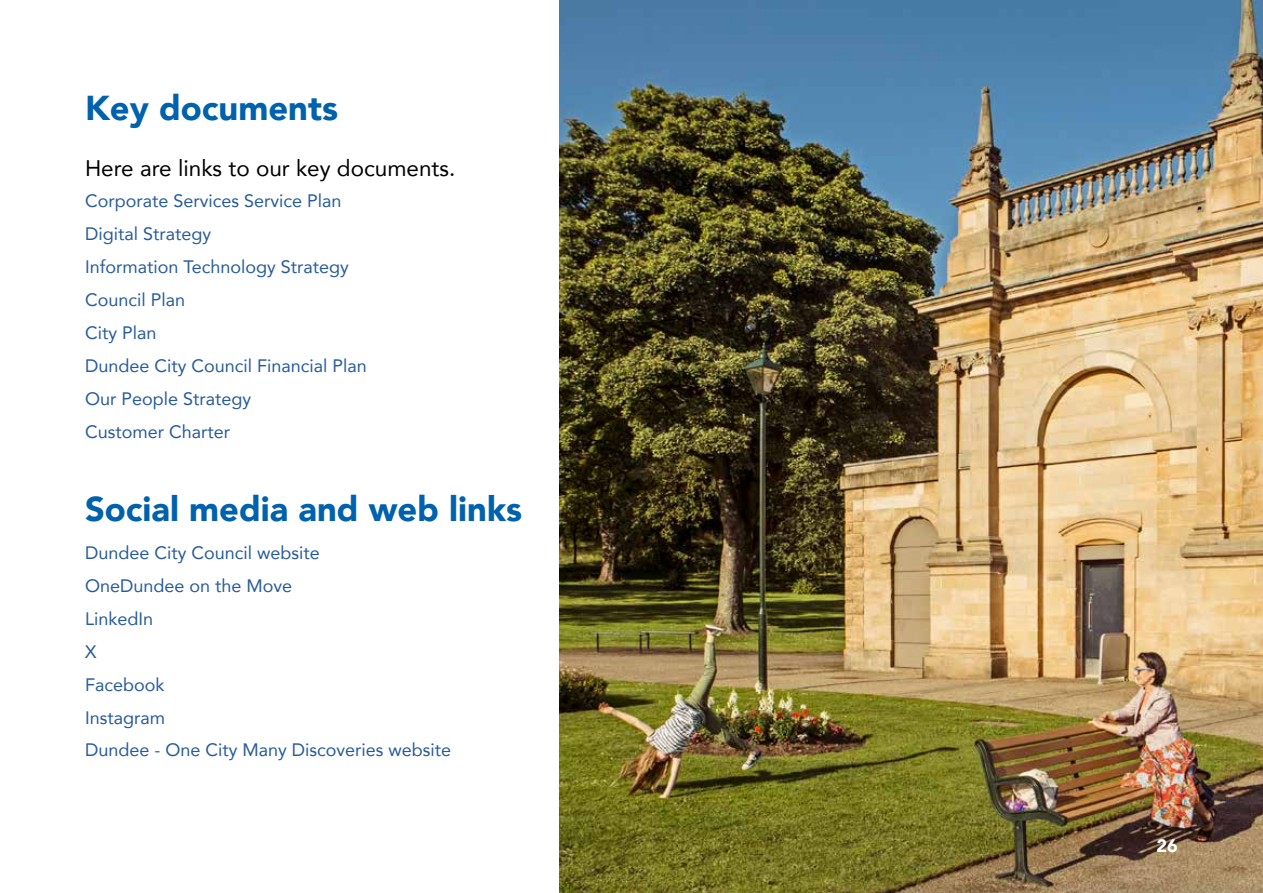
<style>
.page{position:relative;width:1263px;height:893px;background:#fff}
.page>*{position:absolute;margin:0;border:0;box-sizing:border-box;transform-origin:0 0}
.t1{font:900 34.5px "Avenir";color:#0061ad}
.first_para{font:22.5px "Avenir";color:#000}
.body_text{font:18px "Avenir";color:#275b9b}
.t2{font:900 18px "Avenir";color:#fff}
</style>
<div class="page">
<img style="left:559px;top:0;width:704px;height:893px">
<p class="t1" style="left:85px;top:78px;width:254px">Key documents</p>
<p class="first_para" style="left:85px;top:150px;width:372px">Here are links to our key documents.</p>
<p class="body_text" style="left:85px;top:187px;width:258px">Corporate Services Service Plan</p>
<p class="body_text" style="left:85px;top:220px;width:128px">Digital Strategy</p>
<p class="body_text" style="left:85px;top:253px;width:265px">Information Technology Strategy</p>
<p class="body_text" style="left:85px;top:286px;width:102px">Council Plan</p>
<p class="body_text" style="left:85px;top:319px;width:73px">City Plan</p>
<p class="body_text" style="left:85px;top:352px;width:283px">Dundee City Council Financial Plan</p>
<p class="body_text" style="left:85px;top:385px;width:168px">Our People Strategy</p>
<p class="body_text" style="left:85px;top:418px;width:147px">Customer Charter</p>
<p class="t1" style="left:85px;top:479px;width:439px">Social media and web links</p>
<p class="body_text" style="left:85px;top:538px;width:236px">Dundee City Council website</p>
<p class="body_text" style="left:85px;top:571px;width:209px">OneDundee on the Move</p>
<p class="body_text" style="left:85px;top:604px;width:70px">LinkedIn</p>
<p class="body_text" style="left:85px;top:637px;width:13px">X</p>
<p class="body_text" style="left:85px;top:670px;width:81px">Facebook</p>
<p class="body_text" style="left:85px;top:703px;width:82px">Instagram</p>
<p class="body_text" style="left:85px;top:735px;width:368px">Dundee - One City Many Discoveries website</p>
<p class="t2" style="left:1156px;top:831px;width:23px">26</p>
<p class="t2" style="left:1156px;top:838px;width:23px">26</p>
</div>
